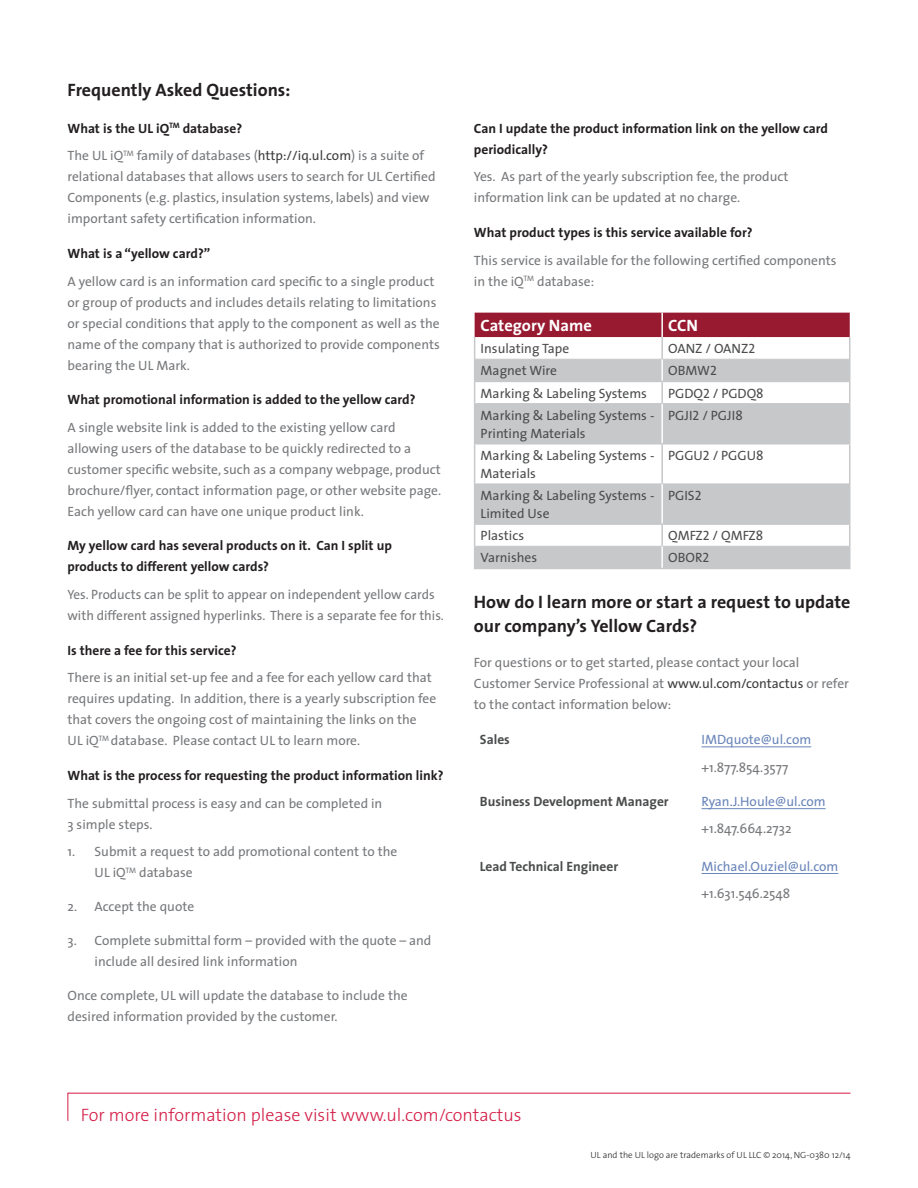
<style>
.page{position:relative;width:918px;height:1188px;background:#fff}
.page>*{position:absolute;margin:0;border:0;box-sizing:border-box;transform-origin:0 0}
.Sub_heading{font:700 18px/24px "The Sans";color:#231f20}
.Contact_line{font:300 18px "The Sans";color:#d41d46}
.Sub_heading-2{font:700 16.5px "The Sans";color:#fff}
.Body_Copy{font:13.5px/21px "The Sans";color:#76787b}
.Body_Copy-2{font:700 13.5px/21px "The Sans";color:#231f20}
.Secondary_bullet{font:13.5px/18px "The Sans";color:#4b4c4d}
.Body_Copy-3{font:13.5px "The Sans";color:#6985b9}
.Body_Copy-4{font:700 13.5px "The Sans";color:#4b4c4d}
.Key{font:300 9px "The Sans";color:#231f20}
.s1{color:#3e3e3f}
.s2{font-family:"The Sans Caps"}
</style>
<div class="page">
<svg style="left:67px;top:1092px;width:784px;height:29px"></svg>
<svg style="left:475px;top:404px;width:374px;height:164px;fill:#c7c8ca"></svg>
<hr style="left:474px;top:445px;width:1px;height:39px;background:#c7c8ca">
<hr style="left:661px;top:445px;width:2px;height:39px;background:#c7c8ca">
<hr style="left:849px;top:445px;width:1px;height:39px;background:#c7c8ca">
<hr style="left:661px;top:525px;width:2px;height:21px;background:#c7c8ca">
<svg style="left:474px;top:313px;width:376px;height:91px"></svg>
<hr style="left:474px;top:381px;width:188px;height:1px;background:#c7c8ca">
<hr style="left:662px;top:381px;width:188px;height:1px;background:#c7c8ca">
<hr style="left:475px;top:403px;width:187px;height:1px;background:#c7c8ca">
<hr style="left:662px;top:403px;width:187px;height:1px;background:#c7c8ca">
<hr style="left:474px;top:404px;width:1px;height:39px;background:#c7c8ca">
<hr style="left:849px;top:404px;width:1px;height:39px;background:#c7c8ca">
<hr style="left:474px;top:443px;width:188px;height:2px;background:#c7c8ca">
<hr style="left:662px;top:443px;width:188px;height:2px;background:#c7c8ca">
<hr style="left:475px;top:484px;width:187px;height:1px;background:#c7c8ca">
<hr style="left:662px;top:484px;width:187px;height:1px;background:#c7c8ca">
<hr style="left:474px;top:484px;width:1px;height:39px;background:#c7c8ca">
<hr style="left:849px;top:484px;width:1px;height:39px;background:#c7c8ca">
<hr style="left:474px;top:523px;width:188px;height:2px;background:#c7c8ca">
<hr style="left:662px;top:523px;width:188px;height:2px;background:#c7c8ca">
<hr style="left:475px;top:546px;width:187px;height:1px;background:#c7c8ca">
<hr style="left:662px;top:546px;width:187px;height:1px;background:#c7c8ca">
<svg style="left:474px;top:525px;width:1px;height:43px"></svg>
<svg style="left:849px;top:525px;width:1px;height:43px"></svg>
<hr style="left:474px;top:568px;width:188px;height:1px;background:#c7c8ca">
<hr style="left:662px;top:568px;width:188px;height:1px;background:#c7c8ca">
<hr style="left:661px;top:359px;width:2px;height:22px;background:#fff">
<hr style="left:661px;top:404px;width:2px;height:39px;background:#fff">
<hr style="left:661px;top:484px;width:2px;height:39px;background:#fff">
<hr style="left:661px;top:546px;width:2px;height:22px;background:#fff">
<hr style="left:661px;top:313px;width:2px;height:24px;background:#fff">
<hr style="left:702px;top:746px;width:109px;height:1px;background:#6985b9">
<hr style="left:702px;top:808px;width:124px;height:1px;background:#6985b9">
<hr style="left:702px;top:873px;width:136px;height:1px;background:#6985b9">
<p class="Sub_heading" style="left:68px;top:78px;width:224px">Frequently Asked Questions:</p>
<p class="Body_Copy-2" style="left:68px;top:118px;width:176px">What is the UL iQ<sup>TM</sup> database?</p>
<p class="Body_Copy" style="left:68px;top:145px;width:370px">The UL iQ<sup>TM</sup> family of databases (<span class="s1">http://iq.ul.com</span>) is a suite of relational databases that allows users to search for UL Certified Components (e.g. plastics, insulation systems, labels) and view important safety certification information.</p>
<p class="Body_Copy-2" style="left:68px;top:243px;width:144px">What is a “yellow card?”</p>
<p class="Body_Copy" style="left:68px;top:271px;width:374px">A yellow card is an information card specific to a single product or group of products and includes details relating to limitations or special conditions that apply to the component as well as the name of the company that is authorized to provide components bearing the UL Mark.</p>
<p class="Body_Copy-2" style="left:68px;top:389px;width:350px">What promotional information is added to the yellow card?</p>
<p class="Body_Copy" style="left:68px;top:417px;width:375px">A single website link is added to the existing yellow card allowing users of the database to be quickly redirected to a customer specific website, such as a company webpage, product brochure/flyer, contact information page, or other website page.<br>Each yellow card can have one unique product link.</p>
<p class="Body_Copy-2" style="left:68px;top:535px;width:326px">My yellow card has several products on it. Can I split up products to different yellow cards?</p>
<p class="Body_Copy" style="left:68px;top:584px;width:378px">Yes. Products can be split to appear on independent yellow cards with different assigned hyperlinks. There is a separate fee for this.</p>
<p class="Body_Copy-2" style="left:68px;top:640px;width:171px">Is there a fee for this service?</p>
<p class="Body_Copy" style="left:68px;top:667px;width:370px">There is an initial set-up fee and a fee for each yellow card that requires updating. In addition, there is a yearly subscription fee that covers the ongoing cost of maintaining the links on the<br>UL iQ<sup>TM</sup> database. Please contact UL to learn more.</p>
<p class="Body_Copy-2" style="left:68px;top:765px;width:378px">What is the process for requesting the product information link?</p>
<p class="Body_Copy" style="left:68px;top:793px;width:316px">The submittal process is easy and can be completed in<br>3 simple steps.</p>
<p class="Body_Copy" style="left:94px;top:841px;width:304px;text-indent:-27px">1. Submit a request to add promotional content to the<br>UL iQ<sup>TM</sup> database</p>
<p class="Body_Copy" style="left:68px;top:896px;width:128px">2. Accept the quote</p>
<p class="Body_Copy" style="left:94px;top:930px;width:338px;text-indent:-27px">3. Complete submittal form – provided with the quote – and include all desired link information</p>
<p class="Body_Copy" style="left:68px;top:985px;width:342px">Once complete, UL will update the database to include the desired information provided by the customer.</p>
<p class="Body_Copy-2" style="left:474px;top:118px;width:356px">Can I update the product information link on the yellow card periodically?</p>
<p class="Body_Copy" style="left:474px;top:166px;width:316px">Yes. As part of the yearly subscription fee, the product information link can be updated at no charge.</p>
<p class="Body_Copy-2" style="left:474px;top:222px;width:280px">What product types is this service available for?</p>
<p class="Body_Copy" style="left:474px;top:250px;width:364px">This service is available for the following certified components in the iQ<sup>TM</sup> database:</p>
<p class="Sub_heading-2" style="left:481px;top:315px;width:113px">Category Name</p>
<p class="Sub_heading-2" style="left:668px;top:315px;width:31px">CCN</p>
<p class="Secondary_bullet" style="left:481px;top:340px;width:90px">Insulating Tape</p>
<p class="Secondary_bullet" style="left:668px;top:340px;width:89px">OANZ / OANZ<span class="s2">2</span></p>
<p class="Secondary_bullet" style="left:481px;top:362px;width:78px">Magnet Wire</p>
<p class="Secondary_bullet" style="left:668px;top:362px;width:50px">OBMW<span class="s2">2</span></p>
<p class="Secondary_bullet" style="left:481px;top:384px;width:168px">Marking &amp; Labeling Systems</p>
<p class="Secondary_bullet" style="left:668px;top:384px;width:97px">PGDQ<span class="s2">2</span> / PGDQ8</p>
<p class="Secondary_bullet" style="left:481px;top:406px;width:175px">Marking &amp; Labeling Systems -<br>Printing Materials</p>
<p class="Secondary_bullet" style="left:668px;top:406px;width:76px">PGJI<span class="s2">2</span> / PGJI8</p>
<p class="Secondary_bullet" style="left:481px;top:446px;width:175px">Marking &amp; Labeling Systems -<br>Materials</p>
<p class="Secondary_bullet" style="left:668px;top:446px;width:97px">PGGU<span class="s2">2</span> / PGGU8</p>
<p class="Secondary_bullet" style="left:481px;top:487px;width:175px">Marking &amp; Labeling Systems -<br>Limited Use</p>
<p class="Secondary_bullet" style="left:668px;top:487px;width:35px">PGIS<span class="s2">2</span></p>
<p class="Secondary_bullet" style="left:481px;top:527px;width:45px">Plastics</p>
<p class="Secondary_bullet" style="left:668px;top:527px;width:97px">QMFZ<span class="s2">2</span> / QMFZ8</p>
<p class="Secondary_bullet" style="left:481px;top:549px;width:58px">Varnishes</p>
<p class="Secondary_bullet" style="left:668px;top:549px;width:43px">OBOR<span class="s2">2</span></p>
<p class="Sub_heading" style="left:474px;top:591px;width:378px">How do I learn more or start a request to update our company’s Yellow Cards?</p>
<p class="Body_Copy" style="left:474px;top:652px;width:377px">For questions or to get started, please contact your local<br>Customer Service Professional at <span class="s1">www.ul.com/contactus</span> or refer to the contact information below:</p>
<p class="Body_Copy-4" style="left:480px;top:731px;width:32px">Sales</p>
<p class="Body_Copy-3" style="left:702px;top:731px;width:111px">IMDquote@ul.com</p>
<p class="Body_Copy" style="left:702px;top:757px;width:88px">+1.877.854.3577</p>
<p class="Body_Copy-4" style="left:480px;top:793px;width:190px">Business Development Manager</p>
<p class="Body_Copy-3" style="left:702px;top:793px;width:126px">Ryan.J.Houle@ul.com</p>
<p class="Body_Copy" style="left:702px;top:819px;width:92px">+1.847.664.2732</p>
<p class="Body_Copy-4" style="left:480px;top:857px;width:140px">Lead Technical Engineer</p>
<p class="Body_Copy-3" style="left:702px;top:857px;width:138px">Michael.Ouziel@ul.com</p>
<p class="Body_Copy" style="left:702px;top:883px;width:90px">+1.631.546.2548</p>
<p class="Contact_line" style="left:81px;top:1103px;width:442px">For more information please visit www.ul.com/contactus</p>
<p class="Key" style="left:590px;top:1149px;width:262px">UL and the UL logo are trademarks of UL LLC © 2014, NG-0380 12/14</p>
</div>
